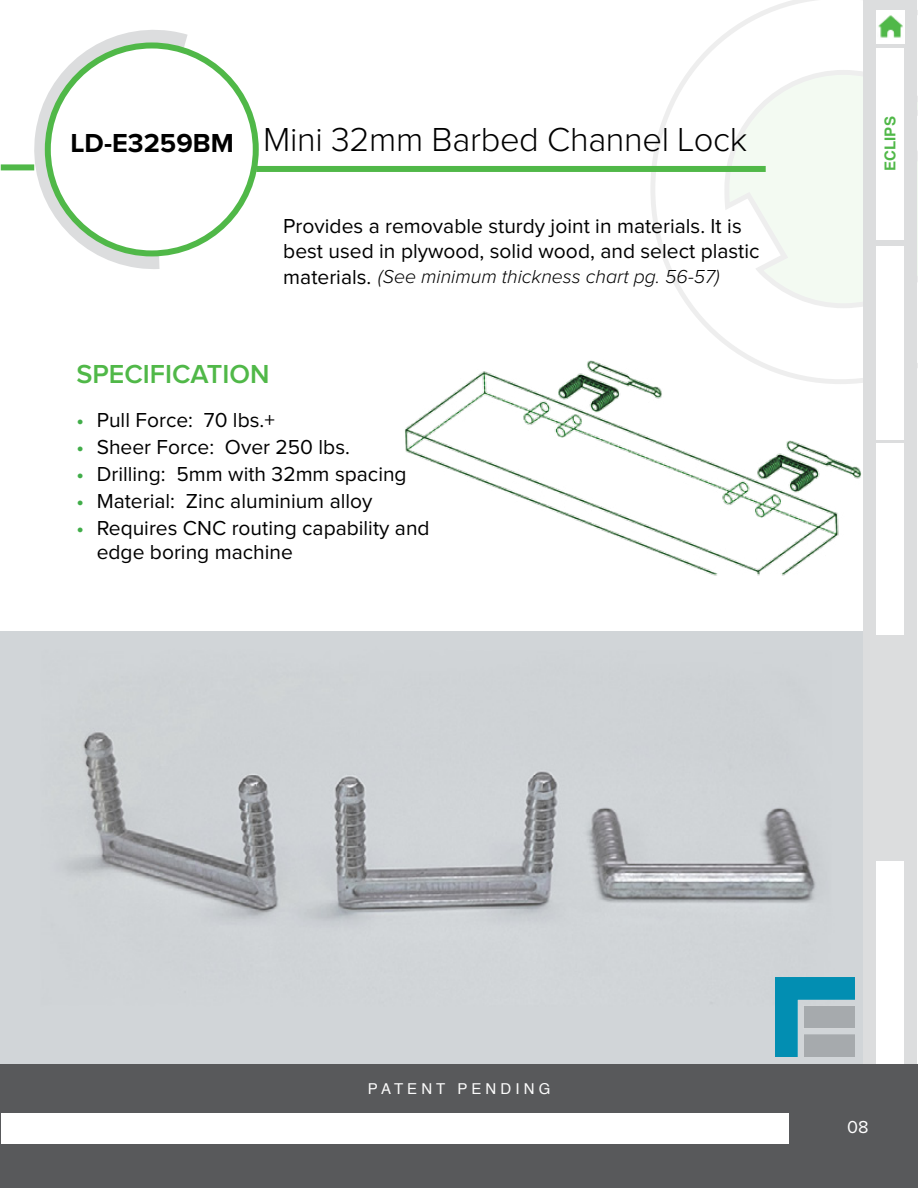
<style>
.page{position:relative;width:918px;height:1188px;background:#fff}
.page>*{position:absolute;margin:0;border:0;box-sizing:border-box;transform-origin:0 0}
.t1{font:300 34.5px "Proxima Nova";letter-spacing:-.01em;color:#000}
.t2{font:600 27px "Proxima Nova";color:#50b848}
.t3{font:700 27px "Proxima Nova";color:#000}
.t4{font:21px/24px "Proxima Nova";color:#000}
.t5{font:italic 300 19.5px "Proxima Nova";color:#000}
.t6{font:18px "Proxima Nova";color:#fff}
.t7{font:15px "Helvetica";color:#fbfbfb}
.t8{font:700 15px "Helvetica";letter-spacing:.01em;color:#50b848}
.s1{font-weight:400;font-style:normal;font-size:21px}
.s2{font-weight:600;color:#41ad49}
</style>
<div class="page">
<svg style="left:651px;top:1px;width:267px;height:367px"></svg>
<svg style="left:724px;top:70px;width:194px;height:238px;fill:#f3faf2"></svg>
<svg style="left:17px;top:30px;width:187px;height:239px"></svg>
<div style="left:45px;top:42px;width:214px;height:214px;border:6px solid #50b848;border-radius:50%"></div>
<div style="left:256px;top:166px;width:510px;height:6px;background:#50b848"></div>
<div style="left:1px;top:164px;width:33px;height:6px;background:#50b848"></div>
<img style="left:405px;top:341px;width:458px;height:235px">
<img style="left:0;top:631px;width:863px;height:433px">
<div style="left:863px;top:0;width:54px;height:1064px;background:#dcddde"></div>
<div style="left:876px;top:48px;width:27px;height:192px;background:#fff"></div>
<div style="left:876px;top:246px;width:27px;height:193px;background:#fff"></div>
<div style="left:876px;top:861px;width:27px;height:204px;background:#fff"></div>
<div style="left:0;top:1064px;width:918px;height:124px;background:#58595b"></div>
<div style="left:876px;top:444px;width:27px;height:191px;background:#fff"></div>
<div style="left:2px;top:1113px;width:787px;height:30px;background:#fff"></div>
<div style="left:876px;top:10px;width:29px;height:33px;background:#fff"></div>
<img style="left:878px;top:15px;width:25px;height:23px">
<img style="left:775px;top:977px;width:80px;height:80px">
<p class="t3" style="left:71px;top:123px;width:165px">LD-E3259BM</p>
<p class="t1" style="left:263px;top:124px;width:485px">Mini 32mm Barbed Channel Lock</p>
<p class="t4" style="left:283px;top:214px;width:478px;line-height:25.5px">Provides a removable sturdy joint in materials. It is best used in plywood, solid wood, and select plastic</p>
<p class="t5" style="left:283px;top:267px;width:438px"><span class="s1">materials.</span> (See minimum thickness chart pg. 56-57)</p>
<p class="t2" style="left:76px;top:361px;width:195px">SPECIFICATION</p>
<p class="t4" style="left:76px;top:409px;width:200px"><span class="s2">•</span> Pull Force: 70 lbs.+</p>
<p class="t4" style="left:76px;top:436px;width:275px"><span class="s2">•</span> Sheer Force: Over 250 lbs.</p>
<p class="t4" style="left:76px;top:463px;width:332px"><span class="s2">•</span> Drilling: 5mm with 32mm spacing</p>
<p class="t4" style="left:76px;top:490px;width:298px"><span class="s2">•</span> Material: Zinc aluminium alloy</p>
<p class="t4" style="left:97px;top:517px;width:334px;text-indent:-20px"><span class="s2">•</span> Requires CNC routing capability and edge boring machine</p>
<p class="t8" style="left:878px;top:171px;width:56px;rotate:-90deg">ECLIPS</p>
<p class="t7" style="left:368px;top:1077px;width:184px">P A T E N T P E N D I N G</p>
<p class="t6" style="left:847px;top:1114px;width:23px">08</p>
</div>
